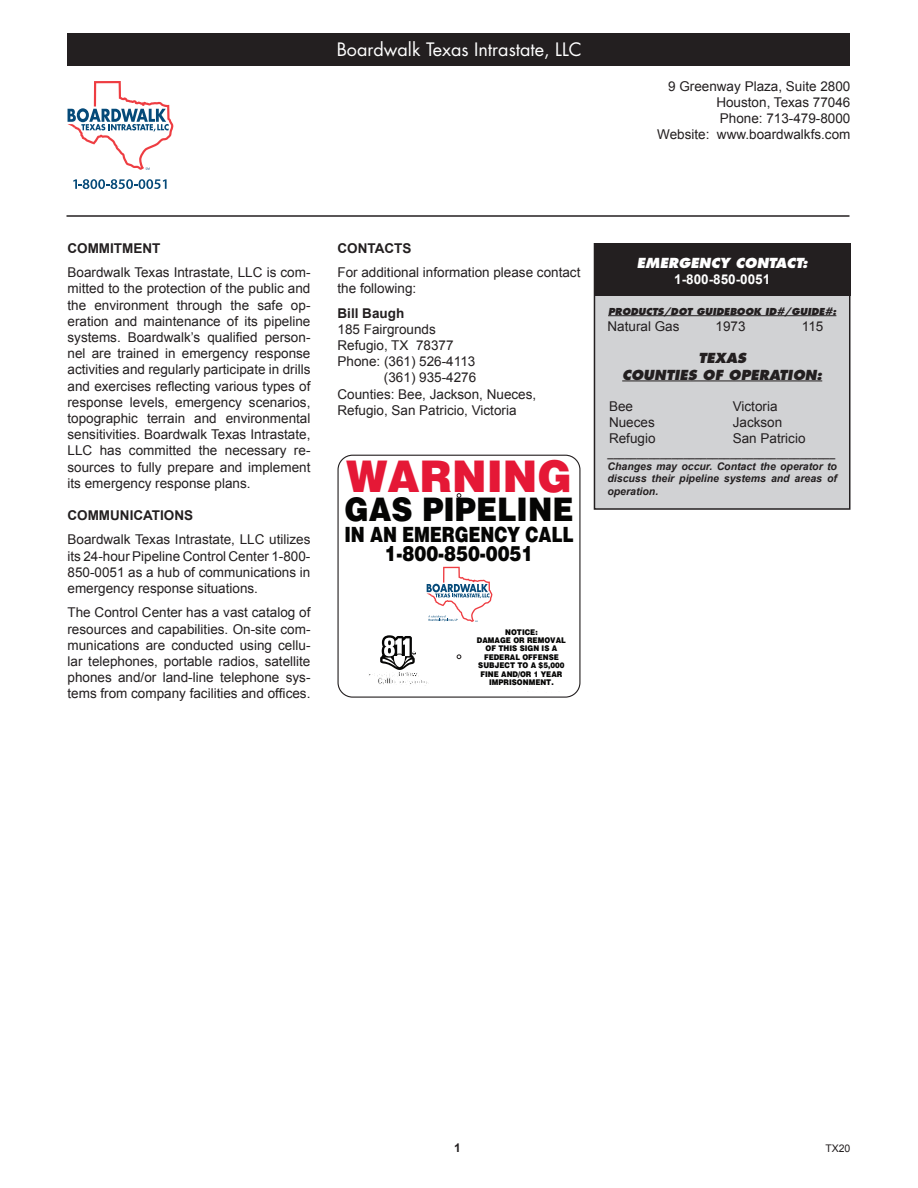
<style>
.page{position:relative;width:918px;height:1188px;background:#fff}
.page>*{position:absolute;margin:0;border:0;box-sizing:border-box;transform-origin:0 0}
.t1{font:900 43.65px "Helvetica";color:#e51836;scale:.95 1}
.t2{font:900 32.4px "Helvetica";color:#050504;scale:.9 1}
.t3{font:900 21px/19.6px "Helvetica";letter-spacing:-.01em;color:#050504;text-align:center;scale:.8 1}
.t4{font:18px "Futura";color:#fff}
.t5{font:13.5px/16.2px "Arial";color:#231f20;text-align:justify}
.t6{font:700 13.5px "Arial";color:#231f20}
.t7{font:italic 800 13.5px "Futura";color:#231f20}
.t8{font:italic 800 13.5px "Futura";color:#fff}
.t9{font:700 13.5px "Arial";color:#fff}
.t10{font:700 12px "Arial";color:#231f20}
.t11{font:italic 700 10.5px/12.6px "Arial";color:#231f20;text-align:justify}
.t12{font:10.5px "Arial";color:#231f20}
.t13{font:italic 800 9.3px "Futura";color:#231f20}
.t14{font:900 7.8px/8.4px "Helvetica";color:#050504;text-align:center;scale:.9 1}
</style>
<div class="page">
<div style="left:594px;top:244px;width:256px;height:265px;background:#d1d2d4"></div>
<div style="left:594px;top:243px;width:256px;height:267px;border:2px solid #231f20"></div>
<hr style="left:67px;top:215px;width:783px;height:2px;background:#231f20">
<div style="left:68px;top:34px;width:782px;height:32px;background:#231f20"></div>
<div style="left:594px;top:244px;width:256px;height:52px;background:#231f20"></div>
<hr style="left:608px;top:315px;width:228px;height:1px;background:#231f20">
<hr style="left:622px;top:381px;width:200px;height:1px;background:#231f20">
<svg style="left:73px;top:179px;width:94px;height:10px"></svg>
<svg style="left:68px;top:81px;width:105px;height:89px"></svg>
<div style="left:338px;top:455px;width:242px;height:243px;border:1px solid #231f20;border-radius:15px"></div>
<svg style="left:369px;top:635px;width:58px;height:49px"></svg>
<svg style="left:457px;top:655px;width:4px;height:4px"></svg>
<svg style="left:457px;top:493px;width:4px;height:5px"></svg>
<svg style="left:427px;top:567px;width:65px;height:55px"></svg>
<p class="t4" style="left:337px;top:38px;width:246px">Boardwalk Texas Intrastate, LLC</p>
<p class="t5" style="left:668px;top:78px;width:184px">9 Greenway Plaza, Suite 2800</p>
<p class="t5" style="left:716px;top:94px;width:136px">Houston, Texas 77046</p>
<p class="t5" style="left:720px;top:111px;width:132px">Phone: 713-479-8000</p>
<p class="t5" style="left:657px;top:127px;width:195px">Website: www.boardwalkfs.com</p>
<p class="t6" style="left:68px;top:239px;width:94px">COMMITMENT</p>
<p class="t5" style="left:68px;top:264px;width:244px">Boardwalk Texas Intrastate, LLC is com&shy;mitted to the protection of the public and the environment through the safe op&shy;eration and maintenance of its pipeline systems. Boardwalk’s qualified person&shy;nel are trained in emergency response activities and regularly participate in drills and exercises reflecting various types of response levels, emergency scenarios, topographic terrain and environmental sensitivities. Boardwalk Texas Intrastate, LLC has committed the necessary re&shy;sources to fully prepare and implement its emergency response plans.</p>
<p class="t6" style="left:68px;top:506px;width:127px">COMMUNICATIONS</p>
<p class="t5" style="left:68px;top:532px;width:244px">Boardwalk Texas Intrastate, LLC utilizes its 24-hour Pipeline Control Center 1-800- 850-0051 as a hub of communications in emergency response situations.</p>
<p class="t5" style="left:68px;top:605px;width:244px">The Control Center has a vast catalog of resources and capabilities. On-site com&shy;munications are conducted using cellu&shy;lar telephones, portable radios, satellite phones and/or land-line telephone sys&shy;tems from company facilities and offices.</p>
<p class="t6" style="left:338px;top:239px;width:75px">CONTACTS</p>
<p class="t5" style="left:338px;top:264px;width:244px">For additional information please contact the following:</p>
<p class="t6" style="left:338px;top:304px;width:68px">Bill Baugh</p>
<p class="t5" style="left:338px;top:321px;width:100px">185 Fairgrounds</p>
<p class="t5" style="left:338px;top:337px;width:118px">Refugio, TX 78377</p>
<p class="t5" style="left:338px;top:354px;width:139px">Phone: (361) 526-4113</p>
<p class="t5" style="left:384px;top:370px;width:94px">(361) 935-4276</p>
<p class="t5" style="left:338px;top:386px;width:200px">Counties: Bee, Jackson, Nueces,<br>Refugio, San Patricio, Victoria</p>
<p class="t1" style="left:346px;top:448px;width:239px">WARNING</p>
<p class="t3" style="left:345px;top:524px;width:288px">IN AN EMERGENCY CALL<br>1-800-850-0051</p>
<p class="t2" style="left:345px;top:488px;width:256px">GAS PIPELINE</p>
<p class="t14" style="left:477px;top:628px;width:100px">NOTICE:<br>DAMAGE OR REMOVAL<br>OF THIS SIGN IS A<br>FEDERAL OFFENSE<br>SUBJECT TO A $5,000<br>FINE AND/OR 1 YEAR<br>IMPRISONMENT.</p>
<p class="t8" style="left:637px;top:254px;width:172px">EMERGENCY CONTACT:</p>
<p class="t9" style="left:674px;top:271px;width:98px">1-800-850-0051</p>
<p class="t13" style="left:608px;top:305px;width:230px">PRODUCTS/DOT GUIDEBOOK ID#/GUIDE#:</p>
<p class="t5" style="left:608px;top:318px;width:74px">Natural Gas</p>
<p class="t5" style="left:716px;top:318px;width:32px">1973</p>
<p class="t5" style="left:802px;top:318px;width:23px">115</p>
<p class="t7" style="left:698px;top:350px;width:49px">TEXAS</p>
<p class="t7" style="left:622px;top:366px;width:202px">COUNTIES OF OPERATION:</p>
<p class="t5" style="left:609px;top:398px;width:26px">Bee</p>
<p class="t5" style="left:609px;top:415px;width:47px">Nueces</p>
<p class="t5" style="left:609px;top:431px;width:48px">Refugio</p>
<p class="t5" style="left:733px;top:398px;width:46px">Victoria</p>
<p class="t5" style="left:733px;top:415px;width:51px">Jackson</p>
<p class="t5" style="left:733px;top:431px;width:74px">San Patricio</p>
<p class="t11" style="left:608px;top:447px;width:229px">_______________________________________</p>
<p class="t11" style="left:608px;top:460px;width:231px">Changes may occur. Contact the operator to discuss their pipeline systems and areas of operation.</p>
<p class="t10" style="left:454px;top:1140px;width:8px">1</p>
<p class="t12" style="left:825px;top:1141px;width:27px">TX20</p>
</div>
